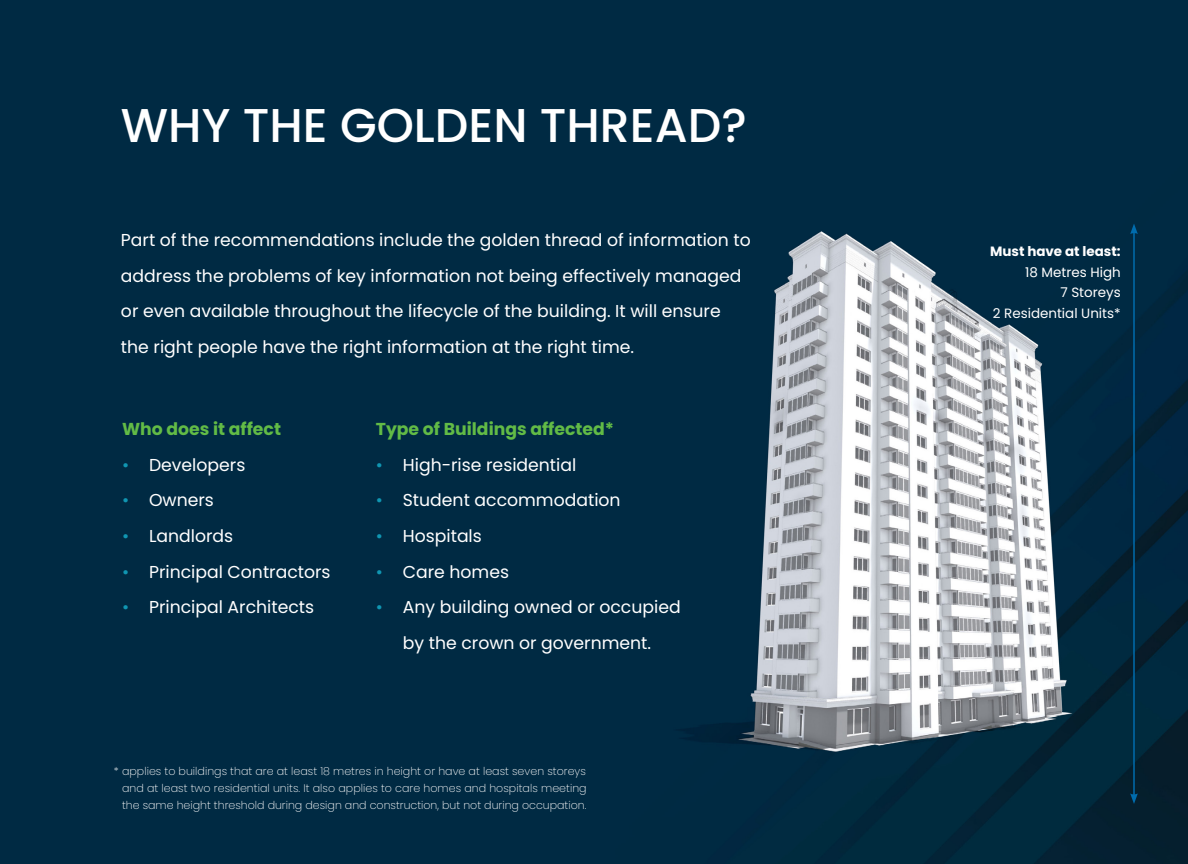
<style>
.page{position:relative;width:1188px;height:864px;background:#fff}
.page>*{position:absolute;margin:0;border:0;box-sizing:border-box;transform-origin:0 0}
.t1{font:500 47.4px "Poppins";color:#fff}
.t2{font:17.25px/35.7px "Poppins";color:#fff;text-align:center}
.t3{font:700 17.25px "Poppins";color:#62bb46}
.t4{font:13.5px/20.9px "Poppins";color:#fff;text-align:right}
.t5{font:700 13.5px "Poppins";color:#fff}
.t6{font:200 10.95px/17.2px "Poppins";color:#fff;text-align:justify}
.s1{color:#1096b2}
</style>
<div class="page">
<img style="left:0;top:0;width:1188px;height:864px">
<hr style="left:1133px;top:232px;width:2px;height:564px;background:#006cad">
<svg style="left:1130px;top:224px;width:8px;height:10px"></svg>
<svg style="left:1130px;top:793px;width:8px;height:11px"></svg>
<h1 class="t1" style="left:121px;top:97px;width:627px">WHY THE GOLDEN THREAD?</h1>
<p class="t2" style="left:121px;top:222px;width:632px;text-align:left">Part of the recommendations include the golden thread of information to address the problems of key information not being effectively managed or even available throughout the lifecycle of the building. It will ensure the right people have the right information at the right time.</p>
<p class="t3" style="left:122px;top:419px;width:160px">Who does it affect</p>
<p class="t2" style="left:122px;top:447px;width:125px"><span class="s1">•</span> Developers</p>
<p class="t2" style="left:122px;top:483px;width:93px"><span class="s1">•</span> Owners</p>
<p class="t2" style="left:122px;top:518px;width:113px"><span class="s1">•</span> Landlords</p>
<p class="t2" style="left:122px;top:554px;width:210px"><span class="s1">•</span> Principal Contractors</p>
<p class="t2" style="left:122px;top:590px;width:194px"><span class="s1">•</span> Principal Architects</p>
<p class="t3" style="left:376px;top:419px;width:240px">Type of Buildings affected*</p>
<p class="t2" style="left:376px;top:447px;width:202px"><span class="s1">•</span> High-rise residential</p>
<p class="t2" style="left:376px;top:483px;width:246px"><span class="s1">•</span> Student accommodation</p>
<p class="t2" style="left:376px;top:518px;width:108px"><span class="s1">•</span> Hospitals</p>
<p class="t2" style="left:376px;top:554px;width:135px"><span class="s1">•</span> Care homes</p>
<p class="t2" style="left:376px;top:590px;width:306px"><span class="s1">•</span> Any building owned or occupied by the crown or government.</p>
<p class="t6" style="left:122px;top:762px;width:466px;text-indent:-8px">* applies to buildings that are at least 18 metres in height or have at least seven storeys and at least two residential units. It also applies to care homes and hospitals meeting the same height threshold during design and construction, but not during occupation.</p>
<p class="t5" style="left:990px;top:243px;width:132px">Must have at least:</p>
<p class="t4" style="left:993px;top:261px;width:129px">18 Metres High<br>7 Storeys<br>2 Residential Units*</p>
</div>
